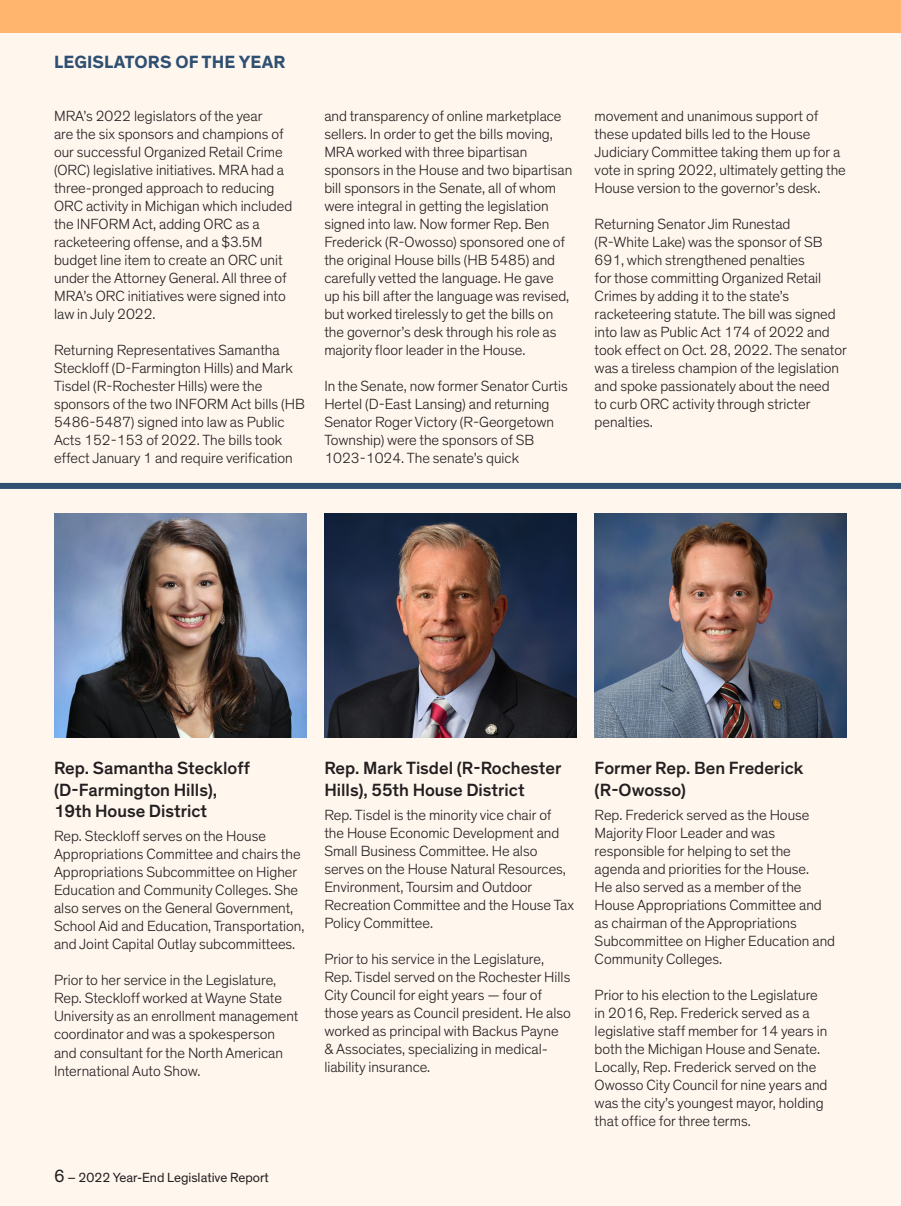
<style>
.page{position:relative;width:901px;height:1206px;background:#fff}
.page>*{position:absolute;margin:0;border:0;box-sizing:border-box;transform-origin:0 0}
.t1{font:500 18px/21.6px "Theinhardt";color:#231f20}
.t2{font:700 18px "Theinhardt";letter-spacing:.01em;color:#2e5072}
.t3{font:300 15px/18px "Theinhardt";color:#231f20}
.t4{font:13.5px "Theinhardt";color:#231f20}
.s1{font-size:18px}
</style>
<div class="page">
<div style="left:1px;top:1px;width:900px;height:1204px;background:#fff6ee"></div>
<div style="left:0;top:0;width:901px;height:33px;background:#ffb56e"></div>
<img style="left:54px;top:513px;width:252px;height:225px">
<img style="left:324px;top:513px;width:252px;height:225px">
<img style="left:594px;top:513px;width:253px;height:225px">
<div style="left:0;top:483px;width:901px;height:6px;background:#2e5072"></div>
<p class="t2" style="left:54px;top:51px;width:233px">LEGISLATORS OF THE YEAR</p>
<p class="t3" style="left:54px;top:107px;width:240px">MRA’s 2022 legislators of the year<br>are the six sponsors and champions of our successful Organized Retail Crime (ORC) legislative initiatives. MRA had a three-pronged approach to reducing ORC activity in Michigan which included the INFORM Act, adding ORC as a racketeering offense, and a $3.5M budget line item to create an ORC unit under the Attorney General. All three of MRA’s ORC initiatives were signed into law in July 2022.</p>
<p class="t3" style="left:54px;top:341px;width:252px">Returning Representatives Samantha Steckloff (D-Farmington Hills) and Mark Tisdel (R-Rochester Hills) were the sponsors of the two INFORM Act bills (HB 5486-5487) signed into law as Public Acts 152-153 of 2022. The bills took effect January 1 and require verification</p>
<p class="t3" style="left:324px;top:107px;width:249px">and transparency of online marketplace sellers. In order to get the bills moving, MRA worked with three bipartisan sponsors in the House and two bipartisan bill sponsors in the Senate, all of whom were integral in getting the legislation signed into law. Now former Rep. Ben Frederick (R-Owosso) sponsored one of the original House bills (HB 5485) and carefully vetted the language. He gave up his bill after the language was revised, but worked tirelessly to get the bills on the governor’s desk through his role as majority floor leader in the House.</p>
<p class="t3" style="left:324px;top:377px;width:245px">In the Senate, now former Senator Curtis Hertel (D-East Lansing) and returning Senator Roger Victory (R-Georgetown Township) were the sponsors of SB 1023-1024. The senate’s quick</p>
<p class="t3" style="left:594px;top:107px;width:253px">movement and unanimous support of these updated bills led to the House Judiciary Committee taking them up for a vote in spring 2022, ultimately getting the House version to the governor’s desk.</p>
<p class="t3" style="left:594px;top:215px;width:254px">Returning Senator Jim Runestad (R-White Lake) was the sponsor of SB 691, which strengthened penalties<br>for those committing Organized Retail Crimes by adding it to the state’s racketeering statute. The bill was signed into law as Public Act 174 of 2022 and took effect on Oct. 28, 2022. The senator was a tireless champion of the legislation and spoke passionately about the need<br>to curb ORC activity through stricter penalties.</p>
<p class="t1" style="left:54px;top:757px;width:197px">Rep. Samantha Steckloff (D-Farmington Hills),<br>19th House District</p>
<p class="t3" style="left:54px;top:827px;width:252px">Rep. Steckloff serves on the House Appropriations Committee and chairs the Appropriations Subcommittee on Higher Education and Community Colleges. She also serves on the General Government, School Aid and Education, Transportation, and Joint Capital Outlay subcommittees.</p>
<p class="t3" style="left:54px;top:971px;width:246px">Prior to her service in the Legislature, Rep. Steckloff worked at Wayne State University as an enrollment management coordinator and was a spokesperson and consultant for the North American International Auto Show.</p>
<p class="t1" style="left:324px;top:757px;width:239px">Rep. Mark Tisdel (R-Rochester<br>Hills), 55th House District</p>
<p class="t3" style="left:324px;top:805px;width:251px">Rep. Tisdel is the minority vice chair of the House Economic Development and Small Business Committee. He also serves on the House Natural Resources, Environment, Toursim and Outdoor Recreation Committee and the House Tax Policy Committee.</p>
<p class="t3" style="left:324px;top:949px;width:248px">Prior to his service in the Legislature, Rep. Tisdel served on the Rochester Hills City Council for eight years — four of those years as Council president. He also worked as principal with Backus Payne &amp; Associates, specializing in medical&shy;liability insurance.</p>
<p class="t4" style="left:54px;top:1168px;width:216px"><span class="s1">6</span> – 2022 Year-End Legislative Report</p>
<p class="t1" style="left:594px;top:757px;width:210px">Former Rep. Ben Frederick (R-Owosso)</p>
<p class="t3" style="left:594px;top:805px;width:242px">Rep. Frederick served as the House<br>Majority Floor Leader and was responsible for helping to set the agenda and priorities for the House.<br>He also served as a member of the<br>House Appropriations Committee and as chairman of the Appropriations<br>Subcommittee on Higher Education and<br>Community Colleges.</p>
<p class="t3" style="left:594px;top:985px;width:234px">Prior to his election to the Legislature in 2016, Rep. Frederick served as a legislative staff member for 14 years in both the Michigan House and Senate.<br>Locally, Rep. Frederick served on the Owosso City Council for nine years and was the city’s youngest mayor, holding that office for three terms.</p>
</div>
